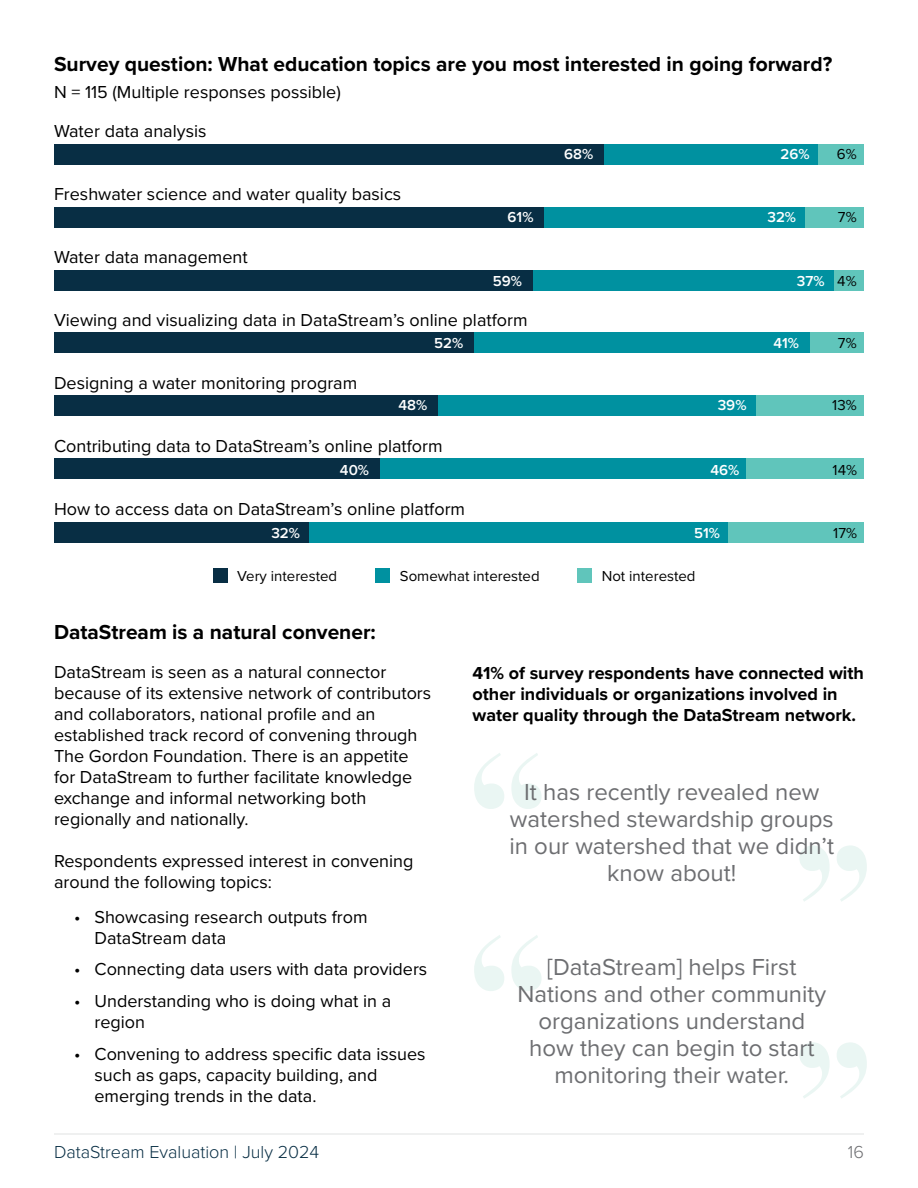
<style>
.page{position:relative;width:918px;height:1188px;background:#fff}
.page>*{position:absolute;margin:0;border:0;box-sizing:border-box;transform-origin:0 0}
.t1{font:700 180px/182.1px "Didot";color:#60baa3}
.t2{font:24px/27px "Proxima Nova";color:#6d6e71;text-align:center}
.t3{font:700 21px "Proxima Nova";color:#000}
.t4{font:18px/21px "Proxima Nova";color:#000}
.t5{font:700 18px/21px "Proxima Nova";color:#000}
.t6{font:300 18px "Proxima Nova";color:#082e44}
.t7{font:300 18px "Proxima Nova";color:#6d6e71}
.t8{font:15px "Proxima Nova";color:#000}
.t9{font:600 15px "Proxima Nova";color:#fff}
.t10{font:15px "Proxima Nova";color:#000101}
</style>
<div class="page">
<hr style="left:54px;top:1134px;width:810px;height:1px;background:#e1e2e3">
<div style="left:54px;top:144px;width:550px;height:21px;background:#082e44"></div>
<div style="left:54px;top:270px;width:480px;height:20px;background:#082e44"></div>
<div style="left:54px;top:333px;width:420px;height:20px;background:#082e44"></div>
<div style="left:54px;top:395px;width:384px;height:21px;background:#082e44"></div>
<div style="left:54px;top:458px;width:326px;height:21px;background:#082e44"></div>
<div style="left:54px;top:522px;width:255px;height:20px;background:#082e44"></div>
<div style="left:54px;top:207px;width:490px;height:21px;background:#082e44"></div>
<div style="left:604px;top:144px;width:215px;height:21px;background:#0091a0"></div>
<div style="left:534px;top:270px;width:301px;height:20px;background:#0091a0"></div>
<div style="left:438px;top:395px;width:318px;height:21px;background:#0091a0"></div>
<div style="left:380px;top:458px;width:367px;height:21px;background:#0091a0"></div>
<div style="left:309px;top:522px;width:419px;height:20px;background:#0091a0"></div>
<div style="left:544px;top:207px;width:261px;height:21px;background:#0091a0"></div>
<div style="left:819px;top:144px;width:45px;height:21px;background:#60c5bb"></div>
<div style="left:805px;top:207px;width:59px;height:21px;background:#60c5bb"></div>
<div style="left:835px;top:270px;width:29px;height:20px;background:#60c5bb"></div>
<div style="left:810px;top:333px;width:54px;height:20px;background:#60c5bb"></div>
<div style="left:756px;top:395px;width:108px;height:21px;background:#60c5bb"></div>
<div style="left:747px;top:458px;width:117px;height:21px;background:#60c5bb"></div>
<div style="left:728px;top:522px;width:136px;height:20px;background:#60c5bb"></div>
<div style="left:474px;top:333px;width:336px;height:20px;background:#0091a0"></div>
<div style="left:213px;top:568px;width:14px;height:15px;background:#082e44"></div>
<div style="left:376px;top:568px;width:14px;height:15px;background:#0091a0"></div>
<div style="left:577px;top:568px;width:15px;height:15px;background:#60c5bb"></div>
<p class="t3" style="left:54px;top:48px;width:780px">Survey question: What education topics are you most interested in going forward?</p>
<p class="t4" style="left:54px;top:80px;width:288px">N = 115 (Multiple responses possible)</p>
<p class="t4" style="left:54px;top:120px;width:154px">Water data analysis</p>
<p class="t4" style="left:54px;top:183px;width:349px">Freshwater science and water quality basics</p>
<p class="t4" style="left:54px;top:246px;width:195px">Water data management</p>
<p class="t9" style="left:508px;top:206px;width:27px">61%</p>
<p class="t9" style="left:493px;top:269px;width:31px">59%</p>
<p class="t4" style="left:54px;top:309px;width:475px">Viewing and visualizing data in DataStream’s online platform</p>
<p class="t4" style="left:54px;top:372px;width:305px">Designing a water monitoring program</p>
<p class="t9" style="left:434px;top:331px;width:31px">52%</p>
<p class="t9" style="left:398px;top:394px;width:30px">48%</p>
<p class="t4" style="left:54px;top:435px;width:390px">Contributing data to DataStream’s online platform</p>
<p class="t9" style="left:340px;top:458px;width:31px">40%</p>
<p class="t4" style="left:54px;top:498px;width:413px">How to access data on DataStream’s online platform</p>
<p class="t9" style="left:564px;top:143px;width:31px">68%</p>
<p class="t9" style="left:718px;top:394px;width:30px">39%</p>
<p class="t9" style="left:710px;top:458px;width:30px">46%</p>
<p class="t9" style="left:781px;top:143px;width:31px">26%</p>
<p class="t9" style="left:767px;top:206px;width:30px">32%</p>
<p class="t10" style="left:837px;top:143px;width:21px">6%</p>
<p class="t10" style="left:838px;top:206px;width:20px">7%</p>
<p class="t9" style="left:797px;top:269px;width:29px">37%</p>
<p class="t10" style="left:837px;top:269px;width:21px">4%</p>
<p class="t9" style="left:774px;top:331px;width:27px">41%</p>
<p class="t10" style="left:838px;top:331px;width:20px">7%</p>
<p class="t10" style="left:832px;top:394px;width:26px">13%</p>
<p class="t10" style="left:833px;top:458px;width:26px">14%</p>
<p class="t9" style="left:271px;top:522px;width:30px">32%</p>
<p class="t9" style="left:694px;top:522px;width:27px">51%</p>
<p class="t10" style="left:833px;top:522px;width:25px">17%</p>
<p class="t8" style="left:237px;top:565px;width:101px">Very interested</p>
<p class="t8" style="left:400px;top:565px;width:141px">Somewhat interested</p>
<p class="t8" style="left:602px;top:565px;width:95px">Not interested</p>
<p class="t3" style="left:54px;top:616px;width:323px">DataStream is a natural convener:</p>
<p class="t4" style="left:54px;top:661px;width:379px">DataStream is seen as a natural connector because of its extensive network of contributors and collaborators, national profile and an established track record of convening through The Gordon Foundation. There is an appetite for DataStream to further facilitate knowledge exchange and informal networking both regionally and nationally.</p>
<p class="t4" style="left:54px;top:850px;width:361px">Respondents expressed interest in convening around the following topics:</p>
<p class="t4" style="left:94px;top:905px;width:275px;text-indent:-20px">• Showcasing research outputs from<br>DataStream data</p>
<p class="t4" style="left:74px;top:958px;width:355px">• Connecting data users with data providers</p>
<p class="t4" style="left:94px;top:990px;width:298px;text-indent:-20px">• Understanding who is doing what in a region</p>
<p class="t4" style="left:94px;top:1043px;width:333px;text-indent:-20px">• Convening to address specific data issues such as gaps, capacity building, and emerging trends in the data.</p>
<p class="t5" style="left:472px;top:662px;width:393px">41% of survey respondents have connected with other individuals or organizations involved in water quality through the DataStream network.</p>
<h1 class="t1" style="left:466px;top:731px;width:85px">“ “</h1>
<h2 class="t2" style="left:509px;top:777px;width:326px">It has recently revealed new watershed stewardship groups in our watershed that we didn’t know about!</h2>
<h1 class="t1" style="left:791px;top:816px;width:85px;line-height:197px">” ”</h1>
<h2 class="t2" style="left:517px;top:952px;width:310px">[DataStream] helps First<br>Nations and other community organizations understand how they can begin to start monitoring their water.</h2>
<p class="t6" style="left:54px;top:1139px;width:267px">DataStream Evaluation | July 2024</p>
<p class="t7" style="left:848px;top:1139px;width:18px">16</p>
</div>
